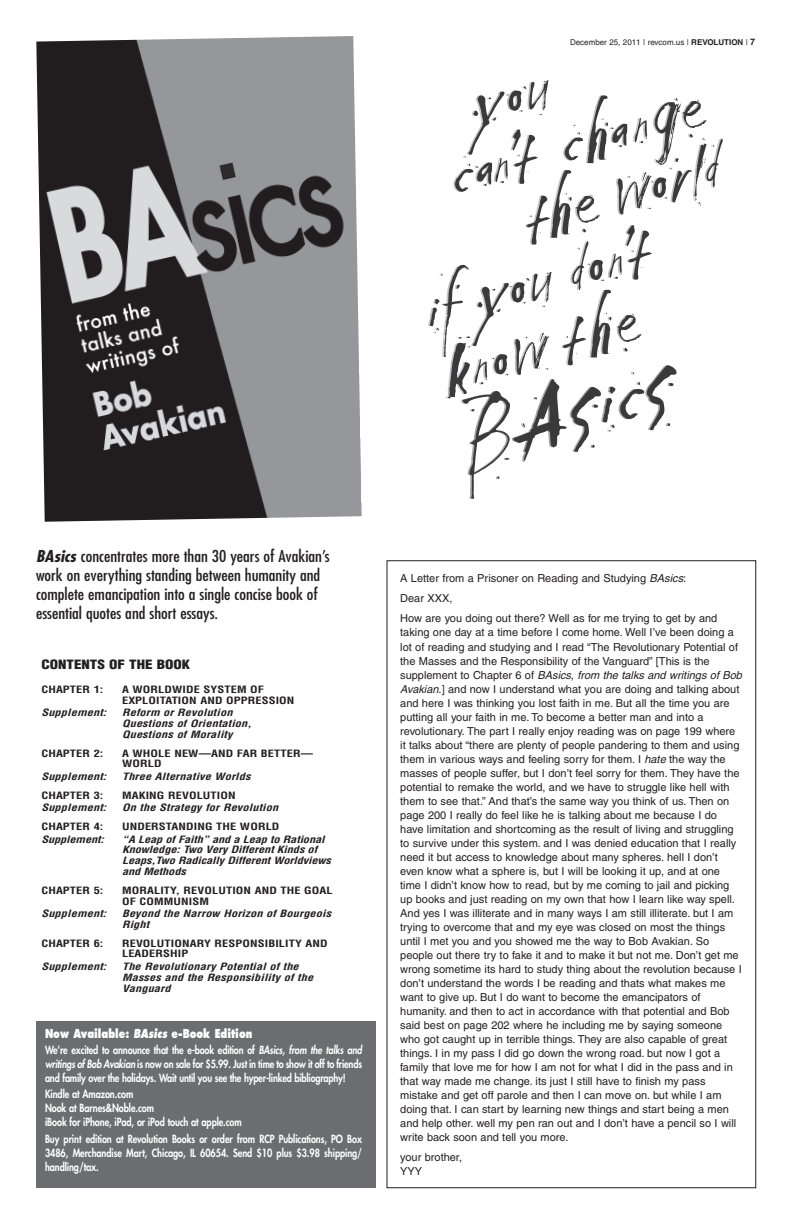
<style>
.page{position:relative;width:792px;height:1224px;background:#fff}
.page>*{position:absolute;margin:0;border:0;box-sizing:border-box;transform-origin:0 0}
.t1{font:81px "Smack Let Plain";color:#3b3a3b}
.t2{font:61.5px "Smack Let Plain";color:#3b3a3b}
.t3{font:condensed 16px/19.2px "Futura";color:#231f20;scale:1.1 1}
.t4{font:900 condensed 12.6px "Helvetica";color:#231f20;scale:1.2 1}
.t5{font:800 12px "Futura";color:#fff;scale:.79 1}
.t6{font:11px/14px "Helvetica";color:#231f20}
.t7{font:800 11px/14px "Futura";letter-spacing:-.01em;color:#fff;text-align:justify;scale:.83 1}
.t8{font:italic 700 condensed 9.9px/10.8px "Helvetica";letter-spacing:.01em;color:#231f20;scale:1.25 1}
.t9{font:700 condensed 9.9px/10.8px "Helvetica";letter-spacing:.01em;color:#231f20;scale:1.25 1}
.t10{font:italic 700 condensed 9.9px/10.8px "Helvetica";letter-spacing:-.01em;color:#231f20;scale:1.25 1}
.t11{font:8px "Helvetica";color:#231f20}
.s1{font-weight:700;font-style:italic}
.s2{font-style:italic}
.s3{font-weight:700}
.s4{font-weight:700;font-size:9px}
</style>
<div class="page">
<img style="left:36px;top:36px;width:326px;height:486px">
<div style="left:36px;top:1021px;width:340px;height:167px;background:#6c6d70"></div>
<h3 class="t3" style="left:36px;top:546px;width:268px"><span class="s1">BAsics</span> concentrates more than 30 years of Avakian’s work on everything standing between humanity and complete emancipation into a single concise book of essential quotes and short essays.</h3>
<p class="t4" style="left:41px;top:656px;width:126px">CONTENTS OF THE BOOK</p>
<p class="t9" style="left:41px;top:684px;width:51px">CHAPTER 1:</p>
<p class="t9" style="left:122px;top:684px;width:139px">A WORLDWIDE SYSTEM OF<br>EXPLOITATION AND OPPRESSION</p>
<p class="t8" style="left:41px;top:707px;width:53px">Supplement:</p>
<p class="t8" style="left:122px;top:707px;width:105px">Reform or Revolution<br>Questions of Orientation,<br>Questions of Morality</p>
<p class="t9" style="left:41px;top:748px;width:51px">CHAPTER 2:</p>
<p class="t9" style="left:122px;top:748px;width:154px">A WHOLE NEW—AND FAR BETTER—<br>WORLD</p>
<p class="t8" style="left:41px;top:771px;width:53px">Supplement:</p>
<p class="t8" style="left:122px;top:771px;width:104px">Three Alternative Worlds</p>
<p class="t9" style="left:41px;top:790px;width:51px">CHAPTER 3:</p>
<p class="t9" style="left:122px;top:790px;width:92px">MAKING REVOLUTION</p>
<p class="t8" style="left:41px;top:802px;width:53px">Supplement:</p>
<p class="t8" style="left:122px;top:802px;width:126px">On the Strategy for Revolution</p>
<p class="t9" style="left:41px;top:821px;width:51px">CHAPTER 4:</p>
<p class="t9" style="left:122px;top:821px;width:127px">UNDERSTANDING THE WORLD</p>
<p class="t10" style="left:41px;top:834px;width:51px">Supplement:</p>
<p class="t10" style="left:122px;top:834px;width:169px">“A Leap of Faith” and a Leap to Rational Knowledge: Two Very Different Kinds of Leaps,Two Radically Different Worldviews and Methods</p>
<p class="t9" style="left:41px;top:885px;width:51px">CHAPTER 5:</p>
<p class="t9" style="left:122px;top:885px;width:170px">MORALITY, REVOLUTION AND THE GOAL<br>OF COMMUNISM</p>
<p class="t8" style="left:41px;top:908px;width:53px">Supplement:</p>
<p class="t8" style="left:122px;top:908px;width:169px">Beyond the Narrow Horizon of Bourgeois<br>Right</p>
<p class="t9" style="left:41px;top:938px;width:51px">CHAPTER 6:</p>
<p class="t9" style="left:122px;top:938px;width:166px">REVOLUTIONARY RESPONSIBILITY AND<br>LEADERSHIP</p>
<p class="t8" style="left:41px;top:961px;width:53px">Supplement:</p>
<p class="t8" style="left:122px;top:961px;width:154px">The Revolutionary Potential of the<br>Masses and the Responsibility of the<br>Vanguard</p>
<p class="t5" style="left:45px;top:1026px;width:264px">Now Available: <span class="s2">BAsics</span> e-Book Edition</p>
<p class="t7" style="left:45px;top:1043px;width:384px">We’re excited to announce that the e-book edition of <span class="s2">BAsics, from the talks and writings of Bob Avakian</span> is now on sale for $5.99. Just in time to show it off to friends and family over the holidays. Wait until you see the hyper-linked bibliography!</p>
<p class="t7" style="left:45px;top:1087px;width:239px;text-align:left">Kindle at Amazon.com<br>Nook at Barnes&amp;Noble.com<br>iBook for iPhone, iPad, or iPod touch at apple.com</p>
<p class="t7" style="left:45px;top:1132px;width:384px">Buy print edition at Revolution Books or order from RCP Publications, PO Box 3486, Merchandise Mart, Chicago, IL 60654. Send $10 plus $3.98 shipping/ handling/tax.</p>
<p class="t11" style="left:570px;top:37px;width:187px">December 25, 2011 | revcom.us | <span class="s3">REVOLUTION</span> | <span class="s4">7</span></p>
<h2 class="t2" style="left:440px;top:140px;width:264px;rotate:-16deg">can’t change</h2>
<h2 class="t2" style="left:515px;top:182px;width:203px;rotate:-16deg">the world</h2>
<h2 class="t2" style="left:415px;top:275px;width:236px;rotate:-16deg">if you don’t</h2>
<h2 class="t2" style="left:432px;top:337px;width:204px;rotate:-16deg">know the</h2>
<h1 class="t1" style="left:449px;top:394px;width:219px;rotate:-16deg">BAsics</h1>
<p class="t6" style="left:400px;top:569px;width:319px;line-height:20px">A Letter from a Prisoner on Reading and Studying <span class="s2">BAsics</span>:<br>Dear XXX,<br>How are you doing out there? Well as for me trying to get by and</p>
<p class="t6" style="left:400px;top:626px;width:343px">taking one day at a time before I come home. Well I’ve been doing a lot of reading and studying and I read “The Revolutionary Potential of the Masses and the Responsibility of the Vanguard” [This is the supplement to Chapter 6 of <span class="s2">BAsics, from the talks and writings of Bob Avakian</span>.] and now I understand what you are doing and talking about and here I was thinking you lost faith in me. But all the time you are putting all your faith in me. To become a better man and into a revolutionary. The part I really enjoy reading was on page 199 where it talks about “there are plenty of people pandering to them and using them in various ways and feeling sorry for them. I <span class="s2">hate</span> the way the masses of people suffer, but I don’t feel sorry for them. They have the potential to remake the world, and we have to struggle like hell with them to see that.” And that’s the same way you think of us. Then on page 200 I really do feel like he is talking about me because I do have limitation and shortcoming as the result of living and struggling to survive under this system. and I was denied education that I really need it but access to knowledge about many spheres. hell I don’t even know what a sphere is, but I will be looking it up, and at one time I didn’t know how to read, but by me coming to jail and picking up books and just reading on my own that how I learn like way spell.<br>And yes I was illiterate and in many ways I am still illiterate. but I am trying to overcome that and my eye was closed on most the things until I met you and you showed me the way to Bob Avakian. So people out there try to fake it and to make it but not me. Don’t get me wrong sometime its hard to study thing about the revolution because I don’t understand the words I be reading and thats what makes me want to give up. But I do want to become the emancipators of humanity. and then to act in accordance with that potential and Bob said best on page 202 where he including me by saying someone who got caught up in terrible things. They are also capable of great things. I in my pass I did go down the wrong road. but now I got a family that love me for how I am not for what I did in the pass and in that way made me change. its just I still have to finish my pass mistake and get off parole and then I can move on. but while I am doing that. I can start by learning new things and start being a men and help other. well my pen ran out and I don’t have a pencil so I will write back soon and tell you more.</p>
<p class="t6" style="left:400px;top:1150px;width:63px">your brother,<br>YYY</p>
</div>
